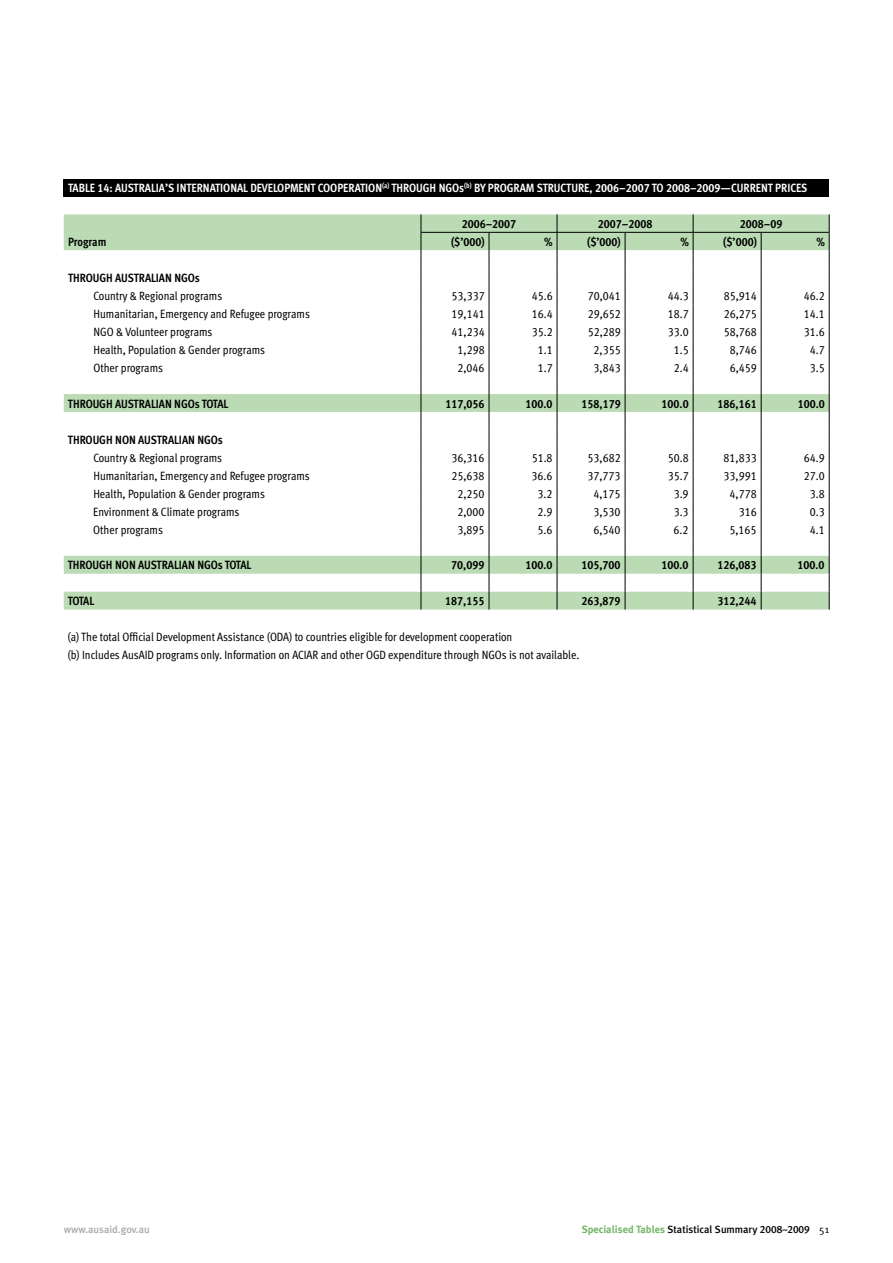
<style>
.page{position:relative;width:893px;height:1263px;background:#fff}
.page>*{position:absolute;margin:0;border:0;box-sizing:border-box;transform-origin:0 0}
.t1{font:12px/18px "Meta Cond Book LF";color:#000}
.t2{font:12px "Meta Cond Bold LF";color:#000}
.t3{font:12px "Meta Cond Bold LF";color:#fff}
.t4{font:500 10.5px "Meta Plus";color:#000}
.t5{font:500 10.5px "Meta Plus";color:#a7a9ac}
.s1{font-weight:700;color:#75b66a}
.s2{font-family:"Meta Plus Medium Caps";font-weight:400}
.s3{font-family:"Meta Plus Normal";font-weight:400}
</style>
<div class="page">
<div style="left:64px;top:179px;width:765px;height:17px;background:#000"></div>
<svg style="left:64px;top:214px;width:765px;height:395px"></svg>
<svg style="left:489px;top:233px;width:1px;height:376px"></svg>
<svg style="left:625px;top:233px;width:1px;height:376px"></svg>
<svg style="left:761px;top:233px;width:1px;height:376px"></svg>
<svg style="left:421px;top:214px;width:1px;height:395px"></svg>
<svg style="left:557px;top:214px;width:1px;height:395px"></svg>
<svg style="left:693px;top:214px;width:1px;height:395px"></svg>
<svg style="left:829px;top:214px;width:1px;height:395px"></svg>
<hr style="left:421px;top:232px;width:68px;height:1px;background:#000">
<hr style="left:489px;top:232px;width:68px;height:1px;background:#000">
<hr style="left:557px;top:232px;width:68px;height:1px;background:#000">
<hr style="left:625px;top:232px;width:68px;height:1px;background:#000">
<hr style="left:693px;top:232px;width:68px;height:1px;background:#000">
<hr style="left:761px;top:232px;width:68px;height:1px;background:#000">
<p class="t3" style="left:68px;top:181px;width:741px">TABLE 14: AUSTRALIA’S INTERNATIONAL DEVELOPMENT COOPERATION<sup>(a)</sup> THROUGH NGOs<sup>(b)</sup> BY PROGRAM STRUCTURE, 2006–2007 TO 2008–2009—CURRENT PRICES</p>
<p class="t2" style="left:462px;top:217px;width:56px">2006–2007</p>
<p class="t2" style="left:598px;top:217px;width:56px">2007–2008</p>
<p class="t2" style="left:740px;top:217px;width:44px">2008–09</p>
<p class="t2" style="left:68px;top:235px;width:40px">Program</p>
<p class="t2" style="left:451px;top:235px;width:35px">($’000)</p>
<p class="t2" style="left:544px;top:235px;width:10px">%</p>
<p class="t2" style="left:587px;top:235px;width:35px">($’000)</p>
<p class="t2" style="left:680px;top:235px;width:10px">%</p>
<p class="t2" style="left:723px;top:235px;width:35px">($’000)</p>
<p class="t2" style="left:816px;top:235px;width:10px">%</p>
<p class="t2" style="left:68px;top:271px;width:133px">THROUGH AUSTRALIAN NGOs</p>
<p class="t1" style="left:94px;top:287px;width:130px">Country &amp; Regional programs</p>
<p class="t1" style="left:452px;top:287px;width:35px">53,337</p>
<p class="t1" style="left:532px;top:287px;width:22px">45.6</p>
<p class="t1" style="left:588px;top:287px;width:35px">70,041</p>
<p class="t1" style="left:668px;top:287px;width:22px">44.3</p>
<p class="t1" style="left:724px;top:287px;width:35px">85,914</p>
<p class="t1" style="left:804px;top:287px;width:22px">46.2</p>
<p class="t1" style="left:94px;top:305px;width:218px">Humanitarian, Emergency and Refugee programs</p>
<p class="t1" style="left:452px;top:305px;width:35px">19,141</p>
<p class="t1" style="left:532px;top:305px;width:22px">16.4</p>
<p class="t1" style="left:588px;top:305px;width:35px">29,652</p>
<p class="t1" style="left:668px;top:305px;width:22px">18.7</p>
<p class="t1" style="left:724px;top:305px;width:35px">26,275</p>
<p class="t1" style="left:804px;top:305px;width:22px">14.1</p>
<p class="t1" style="left:93px;top:323px;width:121px">NGO &amp; Volunteer programs</p>
<p class="t1" style="left:452px;top:323px;width:35px">41,234</p>
<p class="t1" style="left:532px;top:323px;width:22px">35.2</p>
<p class="t1" style="left:588px;top:323px;width:35px">52,289</p>
<p class="t1" style="left:668px;top:323px;width:22px">33.0</p>
<p class="t1" style="left:724px;top:323px;width:35px">58,768</p>
<p class="t1" style="left:804px;top:323px;width:22px">31.6</p>
<p class="t1" style="left:93px;top:341px;width:173px">Health, Population &amp; Gender programs</p>
<p class="t1" style="left:458px;top:341px;width:29px">1,298</p>
<p class="t1" style="left:538px;top:341px;width:16px">1.1</p>
<p class="t1" style="left:594px;top:341px;width:29px">2,355</p>
<p class="t1" style="left:674px;top:341px;width:16px">1.5</p>
<p class="t1" style="left:730px;top:341px;width:29px">8,746</p>
<p class="t1" style="left:810px;top:341px;width:16px">4.7</p>
<p class="t1" style="left:93px;top:359px;width:71px">Other programs</p>
<p class="t1" style="left:458px;top:359px;width:29px">2,046</p>
<p class="t1" style="left:538px;top:359px;width:16px">1.7</p>
<p class="t1" style="left:594px;top:359px;width:29px">3,843</p>
<p class="t1" style="left:674px;top:359px;width:16px">2.4</p>
<p class="t1" style="left:730px;top:359px;width:29px">6,459</p>
<p class="t1" style="left:810px;top:359px;width:16px">3.5</p>
<p class="t2" style="left:68px;top:396px;width:162px">THROUGH AUSTRALIAN NGOs TOTAL</p>
<p class="t2" style="left:445px;top:396px;width:41px">117,056</p>
<p class="t2" style="left:526px;top:396px;width:29px">100.0</p>
<p class="t2" style="left:581px;top:396px;width:41px">158,179</p>
<p class="t2" style="left:662px;top:396px;width:29px">100.0</p>
<p class="t2" style="left:718px;top:396px;width:41px">186,161</p>
<p class="t2" style="left:798px;top:396px;width:29px">100.0</p>
<p class="t2" style="left:68px;top:432px;width:157px">THROUGH NON AUSTRALIAN NGOs</p>
<p class="t1" style="left:93px;top:448px;width:130px">Country &amp; Regional programs</p>
<p class="t1" style="left:451px;top:448px;width:35px">36,316</p>
<p class="t1" style="left:532px;top:448px;width:22px">51.8</p>
<p class="t1" style="left:588px;top:448px;width:35px">53,682</p>
<p class="t1" style="left:668px;top:448px;width:22px">50.8</p>
<p class="t1" style="left:724px;top:448px;width:35px">81,833</p>
<p class="t1" style="left:804px;top:448px;width:22px">64.9</p>
<p class="t1" style="left:93px;top:466px;width:218px">Humanitarian, Emergency and Refugee programs</p>
<p class="t1" style="left:451px;top:466px;width:35px">25,638</p>
<p class="t1" style="left:532px;top:466px;width:22px">36.6</p>
<p class="t1" style="left:588px;top:466px;width:35px">37,773</p>
<p class="t1" style="left:668px;top:466px;width:22px">35.7</p>
<p class="t1" style="left:724px;top:466px;width:35px">33,991</p>
<p class="t1" style="left:804px;top:466px;width:22px">27.0</p>
<p class="t1" style="left:93px;top:484px;width:173px">Health, Population &amp; Gender programs</p>
<p class="t1" style="left:457px;top:484px;width:29px">2,250</p>
<p class="t1" style="left:538px;top:484px;width:16px">3.2</p>
<p class="t1" style="left:593px;top:484px;width:29px">4,175</p>
<p class="t1" style="left:674px;top:484px;width:16px">3.9</p>
<p class="t1" style="left:730px;top:484px;width:29px">4,778</p>
<p class="t1" style="left:810px;top:484px;width:16px">3.8</p>
<p class="t1" style="left:93px;top:502px;width:148px">Environment &amp; Climate programs</p>
<p class="t1" style="left:457px;top:502px;width:29px">2,000</p>
<p class="t1" style="left:538px;top:502px;width:16px">2.9</p>
<p class="t1" style="left:593px;top:502px;width:29px">3,530</p>
<p class="t1" style="left:674px;top:502px;width:16px">3.3</p>
<p class="t1" style="left:739px;top:502px;width:19px">316</p>
<p class="t1" style="left:810px;top:502px;width:16px">0.3</p>
<p class="t1" style="left:93px;top:520px;width:71px">Other programs</p>
<p class="t1" style="left:457px;top:520px;width:29px">3,895</p>
<p class="t1" style="left:538px;top:520px;width:16px">5.6</p>
<p class="t1" style="left:593px;top:520px;width:29px">6,540</p>
<p class="t1" style="left:674px;top:520px;width:16px">6.2</p>
<p class="t1" style="left:729px;top:520px;width:29px">5,165</p>
<p class="t1" style="left:810px;top:520px;width:16px">4.1</p>
<p class="t2" style="left:68px;top:558px;width:185px">THROUGH NON AUSTRALIAN NGOs TOTAL</p>
<p class="t2" style="left:451px;top:558px;width:35px">70,099</p>
<p class="t2" style="left:525px;top:558px;width:29px">100.0</p>
<p class="t2" style="left:581px;top:558px;width:41px">105,700</p>
<p class="t2" style="left:661px;top:558px;width:29px">100.0</p>
<p class="t2" style="left:717px;top:558px;width:41px">126,083</p>
<p class="t2" style="left:797px;top:558px;width:29px">100.0</p>
<p class="t2" style="left:68px;top:594px;width:28px">TOTAL</p>
<p class="t2" style="left:445px;top:594px;width:41px">187,155</p>
<p class="t2" style="left:581px;top:594px;width:41px">263,879</p>
<p class="t2" style="left:717px;top:594px;width:41px">312,244</p>
<p class="t1" style="left:68px;top:628px;width:513px">(a) The total Official Development Assistance (ODA) to countries eligible for development cooperation<br>(b) Includes AusAID programs only. Information on ACIAR and other OGD expenditure through NGOs is not available.</p>
<p class="t5" style="left:64px;top:1223px;width:88px">www.ausaid.gov.au</p>
<p class="t4" style="left:582px;top:1223px;width:249px"><span class="s1">Specialised Tables</span> Statistical Summary <span class="s2">2008–2009</span> <span class="s3">51</span></p>
</div>
